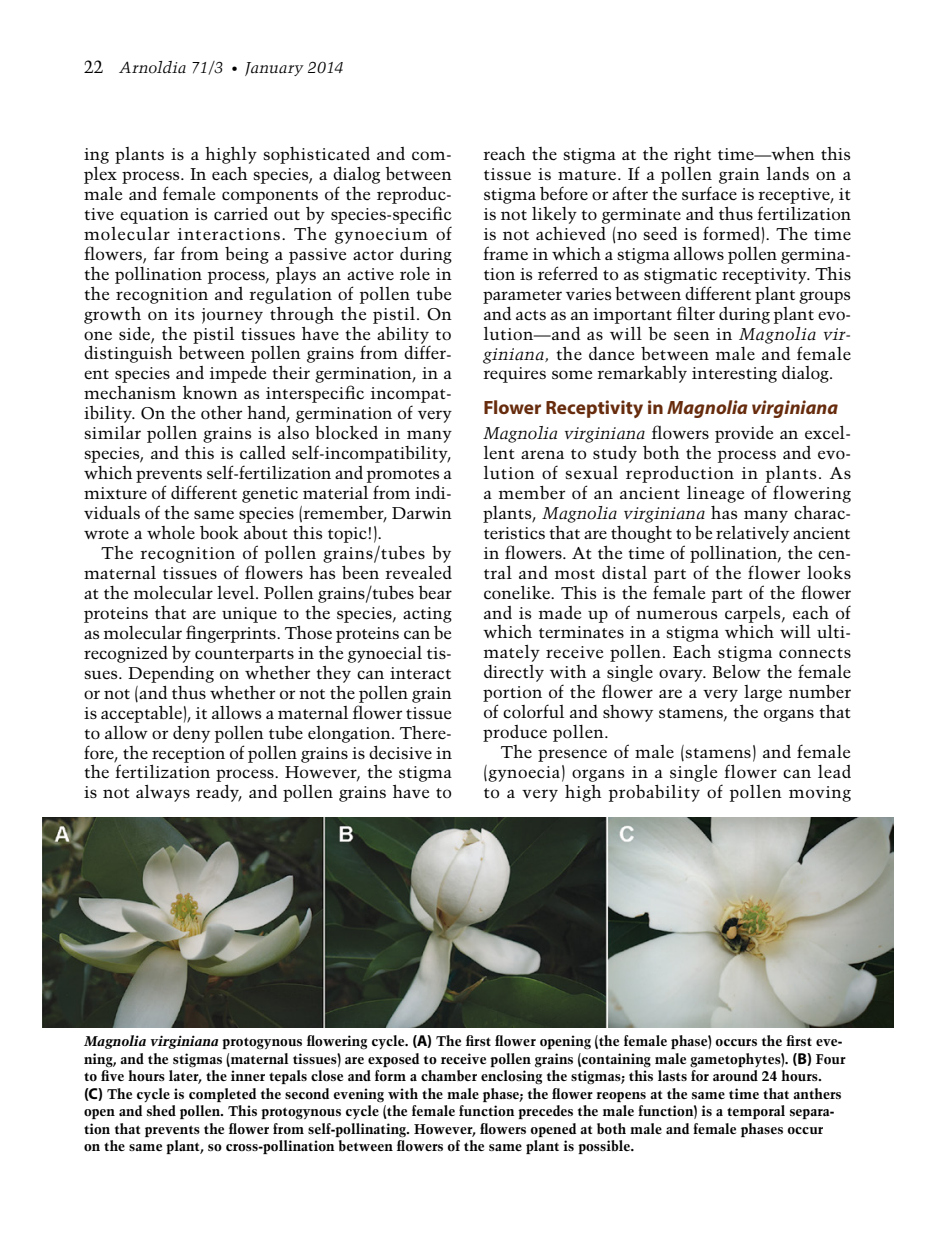
<style>
.page{position:relative;width:930px;height:1260px;background:#fff}
.page>*{position:absolute;margin:0;border:0;box-sizing:border-box;transform-origin:0 0}
.t1{font:700 19.25px "Myriad Pro";color:#672c0d}
.t2{font:16.97px/19.9px "Trump Mediaeval";color:#000;text-align:justify}
.t3{font:italic 15.75px "Trump Mediaeval";letter-spacing:.005em;color:#000}
.t4{font:700 14px/17.5px "Trump Mediaeval";color:#000}
.s1{font-style:normal;font-size:17.5px}
.s2{font-size:12.25px}
.s3{font-style:italic}
.s4{font-family:"Myriad Pro";font-size:15.75px}
</style>
<div class="page">
<img style="left:42px;top:817px;width:850px;height:210px">
<p class="t3" style="left:84px;top:58px;width:261px"><span class="s1">22</span> Arnoldia 71/3 <span class="s2">•</span> January 2014</p>
<p class="t2" style="left:84px;top:144px;width:369px">ing plants is a highly sophisticated and com&shy;plex process. In each species, a dialog between male and female components of the reproduc&shy;tive equation is carried out by species-specific molecular interactions. The gynoecium of flowers, far from being a passive actor during the pollination process, plays an active role in the recognition and regulation of pollen tube growth on its journey through the pistil. On one side, the pistil tissues have the ability to distinguish between pollen grains from differ&shy;ent species and impede their germination, in a mechanism known as interspecific incompat&shy;ibility. On the other hand, germination of very similar pollen grains is also blocked in many species, and this is called self-incompatibility, which prevents self-fertilization and promotes a mixture of different genetic material from indi&shy;viduals of the same species (remember, Darwin wrote a whole book about this topic!).</p>
<p class="t2" style="left:84px;top:543px;width:369px;text-indent:18px">The recognition of pollen grains/tubes by maternal tissues of flowers has been revealed at the molecular level. Pollen grains/tubes bear proteins that are unique to the species, acting as molecular fingerprints. Those proteins can be recognized by counterparts in the gynoecial tis&shy;sues. Depending on whether they can interact or not (and thus whether or not the pollen grain is acceptable), it allows a maternal flower tissue to allow or deny pollen tube elongation. There&shy;fore, the reception of pollen grains is decisive in the fertilization process. However, the stigma is not always ready, and pollen grains have to</p>
<p class="t2" style="left:483px;top:144px;width:369px">reach the stigma at the right time—when this tissue is mature. If a pollen grain lands on a stigma before or after the surface is receptive, it is not likely to germinate and thus fertilization is not achieved (no seed is formed). The time frame in which a stigma allows pollen germina&shy;tion is referred to as stigmatic receptivity. This parameter varies between different plant groups and acts as an important filter during plant evo&shy;lution—and as will be seen in <span class="s3">Magnolia vir&shy;giniana,</span> the dance between male and female requires some remarkably interesting dialog.</p>
<p class="t1" style="left:483px;top:395px;width:356px">Flower Receptivity in <span class="s3">Magnolia virginiana</span></p>
<p class="t2" style="left:483px;top:423px;width:369px"><span class="s3">Magnolia virginiana</span> flowers provide an excel&shy;lent arena to study both the process and evo&shy;lution of sexual reproduction in plants. As a member of an ancient lineage of flowering plants, <span class="s3">Magnolia virginiana</span> has many charac&shy;teristics that are thought to be relatively ancient in flowers. At the time of pollination, the cen&shy;tral and most distal part of the flower looks conelike. This is the female part of the flower and is made up of numerous carpels, each of which terminates in a stigma which will ulti&shy;mately receive pollen. Each stigma connects directly with a single ovary. Below the female portion of the flower are a very large number of colorful and showy stamens, the organs that produce pollen.</p>
<p class="t2" style="left:483px;top:742px;width:369px;text-indent:18px">The presence of male (stamens) and female (gynoecia) organs in a single flower can lead to a very high probability of pollen moving</p>
<p class="t4" style="left:84px;top:1032px;width:762px"><span class="s3">Magnolia virginiana</span> protogynous flowering cycle. <span class="s4">(A)</span> The first flower opening (the female phase) occurs the first eve&shy;ning, and the stigmas (maternal tissues) are exposed to receive pollen grains (containing male gametophytes). <span class="s4">(B)</span> Four to five hours later, the inner tepals close and form a chamber enclosing the stigmas; this lasts for around 24 hours.<br><span class="s4">(C)</span> The cycle is completed the second evening with the male phase; the flower reopens at the same time that anthers open and shed pollen. This protogynous cycle (the female function precedes the male function) is a temporal separa&shy;tion that prevents the flower from self-pollinating. However, flowers opened at both male and female phases occur<br>on the same plant, so cross-pollination between flowers of the same plant is possible.</p>
</div>
